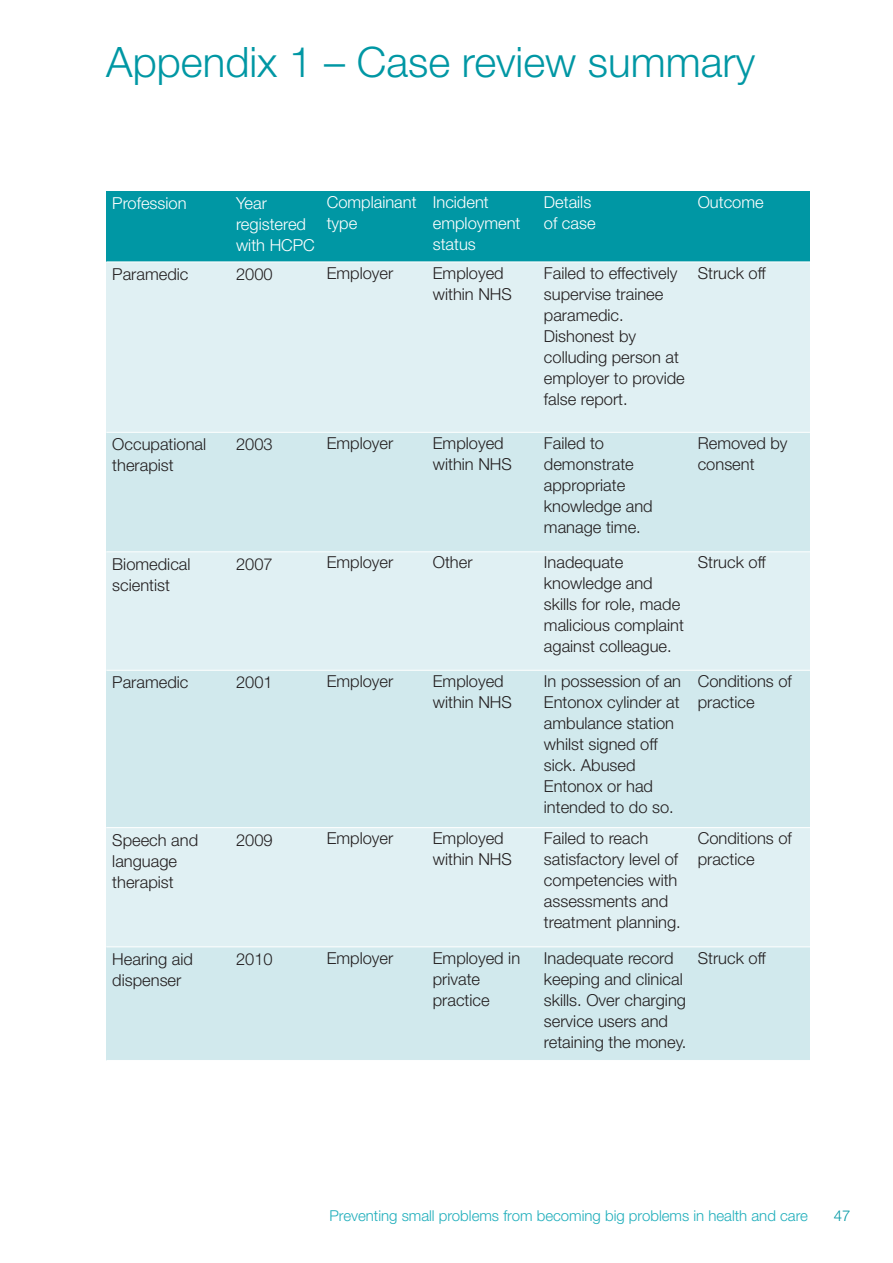
<style>
.page{position:relative;width:893px;height:1263px;background:#fff}
.page>*{position:absolute;margin:0;border:0;box-sizing:border-box;transform-origin:0 0}
.t1{font:300 42px "Helvetica Neue";color:#0097a4}
.t2{font:300 16.5px/21px "Helvetica Neue";color:#231f20}
.t3{font:300 16.5px/21px "Helvetica Neue";color:#fff}
.t4{font:300 15px "Helvetica Neue";color:#1faebb}
.t5{font:300 15px "Helvetica Neue";color:#0097a4}
</style>
<div class="page">
<div style="left:106px;top:191px;width:124px;height:71px;background:#0097a4"></div>
<div style="left:230px;top:191px;width:92px;height:71px;background:#0097a4"></div>
<div style="left:322px;top:191px;width:106px;height:71px;background:#0097a4"></div>
<div style="left:428px;top:191px;width:111px;height:71px;background:#0097a4"></div>
<div style="left:539px;top:191px;width:154px;height:71px;background:#0097a4"></div>
<div style="left:693px;top:191px;width:117px;height:71px;background:#0097a4"></div>
<div style="left:106px;top:262px;width:124px;height:170px;background:#e0f0f3"></div>
<div style="left:230px;top:262px;width:92px;height:170px;background:#e0f0f3"></div>
<div style="left:322px;top:262px;width:106px;height:170px;background:#e0f0f3"></div>
<div style="left:428px;top:262px;width:111px;height:170px;background:#e0f0f3"></div>
<div style="left:539px;top:262px;width:154px;height:170px;background:#e0f0f3"></div>
<div style="left:693px;top:262px;width:117px;height:170px;background:#e0f0f3"></div>
<div style="left:106px;top:432px;width:124px;height:120px;background:#d1e9ed"></div>
<div style="left:230px;top:432px;width:92px;height:120px;background:#d1e9ed"></div>
<div style="left:322px;top:432px;width:106px;height:120px;background:#d1e9ed"></div>
<div style="left:428px;top:432px;width:111px;height:120px;background:#d1e9ed"></div>
<div style="left:539px;top:432px;width:154px;height:120px;background:#d1e9ed"></div>
<div style="left:693px;top:432px;width:117px;height:120px;background:#d1e9ed"></div>
<div style="left:106px;top:552px;width:124px;height:118px;background:#e0f0f3"></div>
<div style="left:230px;top:552px;width:92px;height:118px;background:#e0f0f3"></div>
<div style="left:322px;top:552px;width:106px;height:118px;background:#e0f0f3"></div>
<div style="left:428px;top:552px;width:111px;height:118px;background:#e0f0f3"></div>
<div style="left:539px;top:552px;width:154px;height:118px;background:#e0f0f3"></div>
<div style="left:693px;top:552px;width:117px;height:118px;background:#e0f0f3"></div>
<div style="left:106px;top:670px;width:124px;height:158px;background:#d1e9ed"></div>
<div style="left:230px;top:670px;width:92px;height:158px;background:#d1e9ed"></div>
<div style="left:322px;top:670px;width:106px;height:158px;background:#d1e9ed"></div>
<div style="left:428px;top:670px;width:111px;height:158px;background:#d1e9ed"></div>
<div style="left:539px;top:670px;width:154px;height:158px;background:#d1e9ed"></div>
<div style="left:693px;top:670px;width:117px;height:158px;background:#d1e9ed"></div>
<div style="left:106px;top:828px;width:124px;height:119px;background:#e0f0f3"></div>
<div style="left:230px;top:828px;width:92px;height:119px;background:#e0f0f3"></div>
<div style="left:322px;top:828px;width:106px;height:119px;background:#e0f0f3"></div>
<div style="left:428px;top:828px;width:111px;height:119px;background:#e0f0f3"></div>
<div style="left:539px;top:828px;width:154px;height:119px;background:#e0f0f3"></div>
<div style="left:693px;top:828px;width:117px;height:119px;background:#e0f0f3"></div>
<div style="left:106px;top:947px;width:124px;height:114px;background:#d1e9ed"></div>
<div style="left:230px;top:947px;width:92px;height:114px;background:#d1e9ed"></div>
<div style="left:322px;top:947px;width:106px;height:114px;background:#d1e9ed"></div>
<div style="left:428px;top:947px;width:111px;height:114px;background:#d1e9ed"></div>
<div style="left:539px;top:947px;width:154px;height:114px;background:#d1e9ed"></div>
<div style="left:693px;top:947px;width:117px;height:114px;background:#d1e9ed"></div>
<hr style="left:106px;top:261px;width:705px;height:1px;background:#fff">
<hr style="left:106px;top:432px;width:705px;height:1px;background:#fff">
<hr style="left:106px;top:551px;width:705px;height:1px;background:#fff">
<hr style="left:106px;top:670px;width:705px;height:1px;background:#fff">
<hr style="left:106px;top:827px;width:705px;height:1px;background:#fff">
<hr style="left:106px;top:946px;width:705px;height:1px;background:#fff">
<hr style="left:106px;top:1060px;width:705px;height:1px;background:#fff">
<h1 class="t1" style="left:106px;top:36px;width:650px">Appendix 1 – Case review summary</h1>
<p class="t3" style="left:112px;top:192px;width:76px">Profession</p>
<p class="t3" style="left:236px;top:192px;width:80px">Year registered with HCPC</p>
<p class="t3" style="left:327px;top:191px;width:91px">Complainant type</p>
<p class="t3" style="left:433px;top:191px;width:89px">Incident employment status</p>
<p class="t3" style="left:544px;top:191px;width:53px">Details of case</p>
<p class="t3" style="left:698px;top:191px;width:68px">Outcome</p>
<p class="t2" style="left:112px;top:263px;width:78px">Paramedic</p>
<p class="t2" style="left:236px;top:263px;width:38px">2000</p>
<p class="t2" style="left:327px;top:262px;width:68px">Employer</p>
<p class="t2" style="left:433px;top:262px;width:81px">Employed within NHS</p>
<p class="t2" style="left:544px;top:262px;width:142px">Failed to effectively supervise trainee paramedic.<br>Dishonest by colluding person at employer to provide false report.</p>
<p class="t2" style="left:698px;top:262px;width:70px">Struck off</p>
<p class="t2" style="left:112px;top:434px;width:95px">Occupational therapist</p>
<p class="t2" style="left:236px;top:434px;width:38px">2003</p>
<p class="t2" style="left:327px;top:432px;width:68px">Employer</p>
<p class="t2" style="left:433px;top:432px;width:81px">Employed within NHS</p>
<p class="t2" style="left:544px;top:432px;width:110px">Failed to demonstrate appropriate knowledge and manage time.</p>
<p class="t2" style="left:698px;top:432px;width:91px">Removed by consent</p>
<p class="t2" style="left:112px;top:553px;width:80px">Biomedical scientist</p>
<p class="t2" style="left:236px;top:553px;width:38px">2007</p>
<p class="t2" style="left:327px;top:552px;width:68px">Employer</p>
<p class="t2" style="left:433px;top:552px;width:41px">Other</p>
<p class="t2" style="left:544px;top:552px;width:141px">Inadequate knowledge and skills for role, made malicious complaint against colleague.</p>
<p class="t2" style="left:698px;top:552px;width:70px">Struck off</p>
<p class="t2" style="left:112px;top:672px;width:78px">Paramedic</p>
<p class="t2" style="left:236px;top:672px;width:38px">2001</p>
<p class="t2" style="left:327px;top:670px;width:68px">Employer</p>
<p class="t2" style="left:433px;top:670px;width:81px">Employed within NHS</p>
<p class="t2" style="left:544px;top:670px;width:139px">In possession of an<br>Entonox cylinder at ambulance station whilst signed off sick. Abused<br>Entonox or had intended to do so.</p>
<p class="t2" style="left:698px;top:670px;width:96px">Conditions of practice</p>
<p class="t2" style="left:112px;top:829px;width:87px">Speech and language therapist</p>
<p class="t2" style="left:236px;top:829px;width:38px">2009</p>
<p class="t2" style="left:327px;top:827px;width:68px">Employer</p>
<p class="t2" style="left:433px;top:827px;width:81px">Employed within NHS</p>
<p class="t2" style="left:544px;top:827px;width:138px">Failed to reach satisfactory level of competencies with assessments and treatment planning.</p>
<p class="t2" style="left:698px;top:827px;width:96px">Conditions of practice</p>
<p class="t2" style="left:112px;top:948px;width:82px">Hearing aid dispenser</p>
<p class="t2" style="left:236px;top:948px;width:38px">2010</p>
<p class="t2" style="left:327px;top:947px;width:68px">Employer</p>
<p class="t2" style="left:433px;top:947px;width:89px">Employed in private practice</p>
<p class="t2" style="left:544px;top:947px;width:144px">Inadequate record keeping and clinical skills. Over charging service users and retaining the money.</p>
<p class="t2" style="left:698px;top:947px;width:70px">Struck off</p>
<p class="t4" style="left:329px;top:1206px;width:480px">Preventing small problems from becoming big problems in health and care</p>
<p class="t5" style="left:834px;top:1206px;width:18px">47</p>
</div>
